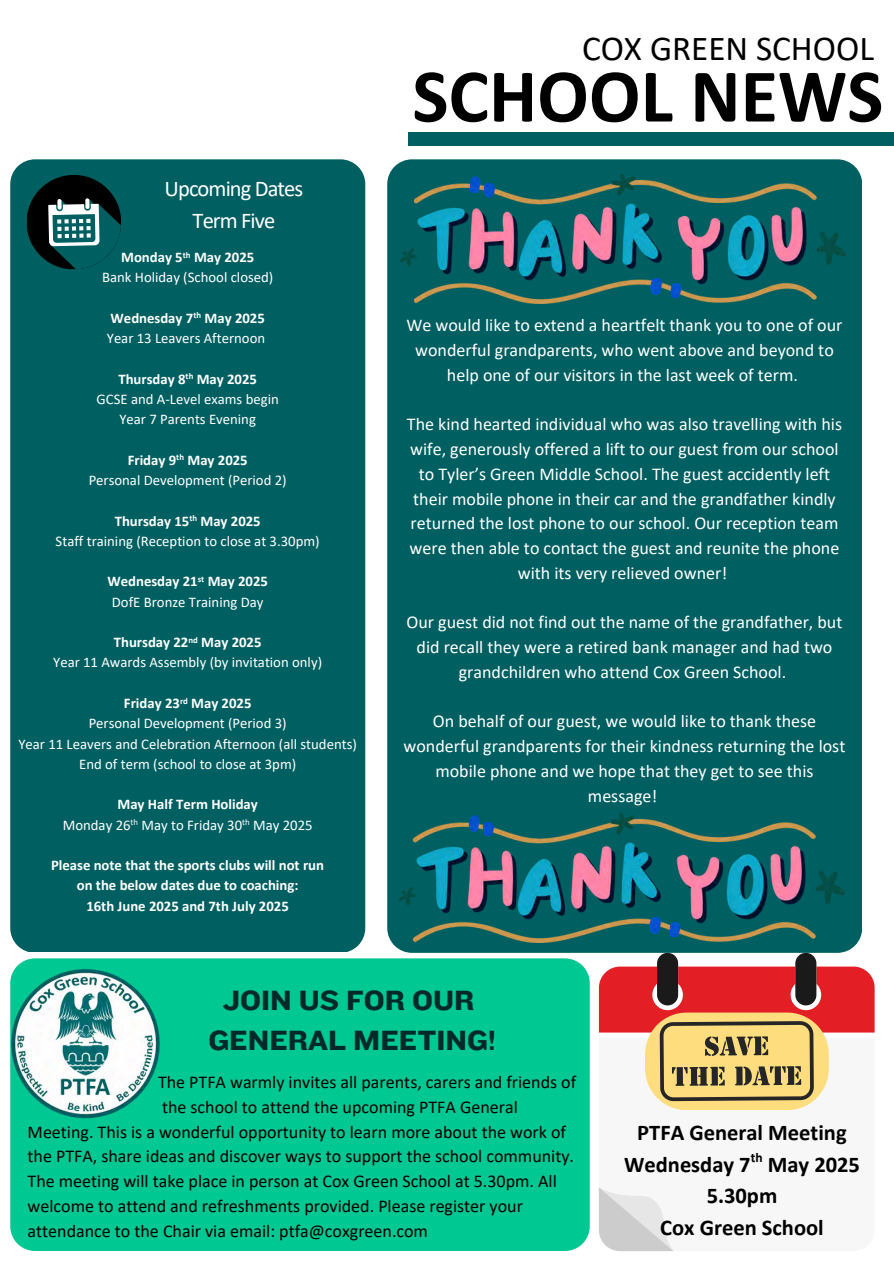
<style>
.page{position:relative;width:894px;height:1264px;background:#fff}
.page>*{position:absolute;margin:0;border:0;box-sizing:border-box;transform-origin:0 0}
.t1{font:700 76.5px "Calibri";color:#000}
.t2{font:35.1px "Calibri";color:#000}
.t3{font:28.95px/39.5px "Knockout 52";color:#012929;text-align:center}
.t4{font:700 22.5px/31.5px "Calibri";color:#000;text-align:center}
.t5{font:22.5px/31.5px "Calibri";letter-spacing:-.04em;color:#fff;text-align:center}
.t6{font:18px/24.8px "Calibri";color:#fff;text-align:center}
.t7{font:18px "Calibri";color:#000}
.t8{font:14.7px "Calibri";color:#fff}
.t9{font:700 14.7px "Calibri";color:#fff}
.t10{font:700 13.5px "Calibri";color:#000}
.t11{font:700 8.85px "Calibri";color:#fff}
.t12{font:8.85px "Calibri";color:#fff}
</style>
<div class="page">
<div style="left:10px;top:159px;width:355px;height:793px;background:#005f61"></div>
<div style="left:408px;top:132px;width:485px;height:14px;background:#005f61"></div>
<svg style="left:25px;top:174px;width:97px;height:96px"></svg>
<svg style="left:85px;top:198px;width:4px;height:11px"></svg>
<svg style="left:599px;top:1187px;width:74px;height:64px"></svg>
<svg style="left:598px;top:952px;width:276px;height:158px"></svg>
<div style="left:10px;top:958px;width:579px;height:292px;background:#00c892"></div>
<img style="left:10px;top:967px;width:151px;height:152px">
<div style="left:387px;top:159px;width:474px;height:793px;background:#005f61"></div>
<img style="left:399px;top:174px;width:447px;height:135px">
<div style="left:159px;top:176px;width:150px;height:60px;background:#005f61"></div>
<div style="left:197px;top:977px;width:310px;height:86px;background:#00c892"></div>
<img style="left:398px;top:812px;width:447px;height:135px">
<p class="t5" style="left:164px;top:175px;width:140px">Upcoming Dates<br>Term Five</p>
<p class="t9" style="left:121px;top:251px;width:134px">Monday 5 May 2025</p>
<p class="t11" style="left:183px;top:251px;width:9px">th</p>
<p class="t8" style="left:102px;top:271px;width:173px">Bank Holiday (School closed)</p>
<p class="t9" style="left:111px;top:312px;width:156px">Wednesday 7 May 2025</p>
<p class="t11" style="left:193px;top:312px;width:9px">th</p>
<p class="t8" style="left:107px;top:332px;width:160px">Year 13 Leavers Afternoon</p>
<p class="t9" style="left:118px;top:373px;width:140px">Thursday 8 May 2025</p>
<p class="t11" style="left:185px;top:372px;width:9px">th</p>
<p class="t8" style="left:97px;top:393px;width:184px">GCSE and A-Level exams begin</p>
<p class="t8" style="left:119px;top:413px;width:138px">Year 7 Parents Evening</p>
<p class="t9" style="left:128px;top:454px;width:121px">Friday 9 May 2025</p>
<p class="t11" style="left:176px;top:453px;width:9px">th</p>
<p class="t8" style="left:89px;top:474px;width:199px">Personal Development (Period 2)</p>
<p class="t9" style="left:115px;top:514px;width:147px">Thursday 15 May 2025</p>
<p class="t11" style="left:189px;top:514px;width:9px">th</p>
<p class="t8" style="left:56px;top:535px;width:265px">Staff training (Reception to close at 3.30pm)</p>
<p class="t9" style="left:107px;top:575px;width:162px">Wednesday 21 May 2025</p>
<p class="t11" style="left:198px;top:575px;width:8px">st</p>
<p class="t8" style="left:112px;top:595px;width:153px">DofE Bronze Training Day</p>
<p class="t9" style="left:114px;top:636px;width:149px">Thursday 22 May 2025</p>
<p class="t11" style="left:188px;top:636px;width:11px">nd</p>
<p class="t8" style="left:53px;top:656px;width:270px">Year 11 Awards Assembly (by invitation only)</p>
<p class="t9" style="left:124px;top:697px;width:129px">Friday 23 May 2025</p>
<p class="t11" style="left:180px;top:697px;width:9px">rd</p>
<p class="t8" style="left:89px;top:717px;width:199px">Personal Development (Period 3)</p>
<p class="t8" style="left:18px;top:737px;width:340px">Year 11 Leavers and Celebration Afternoon (all students)</p>
<p class="t8" style="left:79px;top:757px;width:218px">End of term (school to close at 3pm)</p>
<p class="t9" style="left:117px;top:798px;width:142px">May Half Term Holiday</p>
<p class="t8" style="left:63px;top:818px;width:251px">Monday 26 May to Friday 30 May 2025</p>
<p class="t12" style="left:131px;top:818px;width:9px">th</p>
<p class="t12" style="left:242px;top:818px;width:9px">th</p>
<p class="t9" style="left:51px;top:859px;width:274px">Please note that the sports clubs will not run</p>
<p class="t9" style="left:77px;top:879px;width:223px">on the below dates due to coaching:</p>
<p class="t9" style="left:86px;top:899px;width:204px">16th June 2025 and 7th July 2025</p>
<h2 class="t2" style="left:582px;top:33px;width:293px">COX GREEN SCHOOL</h2>
<h1 class="t1" style="left:412px;top:64px;width:472px">SCHOOL NEWS</h1>
<h6 class="t6" style="left:406px;top:314px;width:437px">We would like to extend a heartfelt thank you to one of our wonderful grandparents, who went above and beyond to help one of our visitors in the last week of term.</h6>
<p class="t6" style="left:407px;top:413px;width:436px">The kind hearted individual who was also travelling with his wife, generously offered a lift to our guest from our school to Tyler’s Green Middle School. The guest accidently left their mobile phone in their car and the grandfather kindly returned the lost phone to our school. Our reception team were then able to contact the guest and reunite the phone with its very relieved owner!</p>
<p class="t6" style="left:406px;top:611px;width:437px">Our guest did not find out the name of the grandfather, but did recall they were a retired bank manager and had two grandchildren who attend Cox Green School.</p>
<h6 class="t6" style="left:403px;top:710px;width:443px">On behalf of our guest, we would like to thank these wonderful grandparents for their kindness returning the lost mobile phone and we hope that they get to see this message!</h6>
<h6 class="t3" style="left:208px;top:980px;width:288px">JOIN US FOR OUR<br>GENERAL MEETING!</h6>
<h6 class="t7" style="left:158px;top:1074px;width:419px">The PTFA warmly invites all parents, carers and friends of</h6>
<h6 class="t7" style="left:162px;top:1099px;width:357px">the school to attend the upcoming PTFA General</h6>
<h6 class="t7" style="left:28px;top:1124px;width:540px">Meeting. This is a wonderful opportunity to learn more about the work of</h6>
<h6 class="t7" style="left:28px;top:1148px;width:548px">the PTFA, share ideas and discover ways to support the school community.</h6>
<h6 class="t7" style="left:28px;top:1173px;width:530px">The meeting will take place in person at Cox Green School at 5.30pm. All</h6>
<h6 class="t7" style="left:28px;top:1198px;width:496px">welcome to attend and refreshments provided. Please register your</h6>
<h6 class="t7" style="left:28px;top:1223px;width:402px">attendance to the Chair via email: ptfa@coxgreen.com</h6>
<h6 class="t4" style="left:624px;top:1118px;width:237px">PTFA General Meeting<br>Wednesday 7 May 2025</h6>
<h6 class="t10" style="left:750px;top:1151px;width:13px">th</h6>
<h6 class="t4" style="left:660px;top:1181px;width:165px">5.30pm<br>Cox Green School</h6>
</div>
